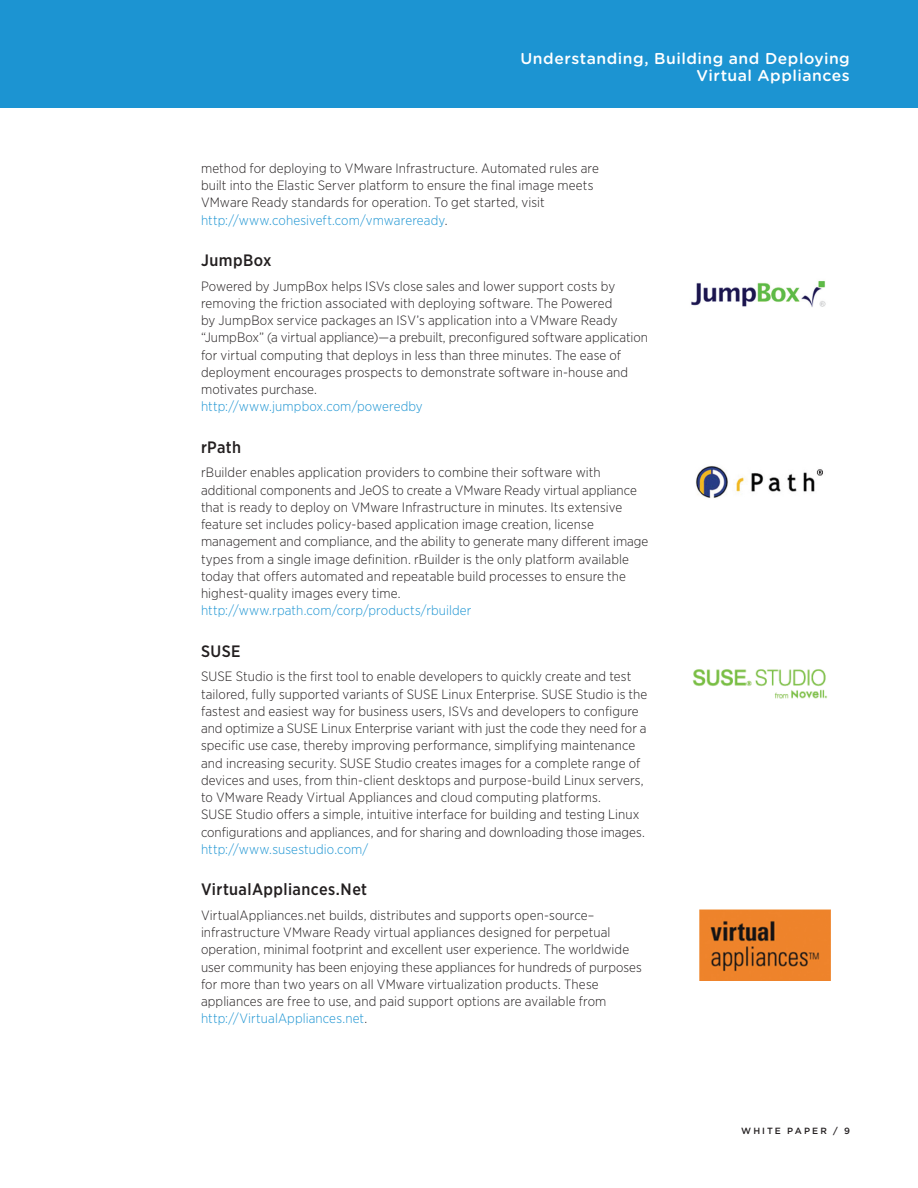
<style>
.page{position:relative;width:918px;height:1188px;background:#fff}
.page>*{position:absolute;margin:0;border:0;box-sizing:border-box;transform-origin:0 0}
._4a_Subhead_1{font:500 16.5px "Gotham Narrow";letter-spacing:.025em;color:#231f20}
.t1{font:500 15.75px/17.2px "Gotham Rounded";letter-spacing:.03em;color:#fff;text-align:right}
._5a_Body{font:300 13.5px/17.2px "Gotham Narrow";letter-spacing:.005em;color:#231f20}
.t2{font:500 9px "Gotham";letter-spacing:.23em;color:#231f20}
.s1{color:#1c94d2}
</style>
<div class="page">
<div style="left:0;top:0;width:918px;height:108px;background:#1c94d2"></div>
<img style="left:691px;top:281px;width:135px;height:26px">
<img style="left:696px;top:466px;width:127px;height:32px">
<img style="left:692px;top:669px;width:135px;height:30px">
<img style="left:699px;top:909px;width:131px;height:72px">
<p class="t1" style="left:520px;top:49px;width:331px">Understanding, Building and Deploying<br>Virtual Appliances</p>
<p class="_5a_Body" style="left:201px;top:159px;width:399px">method for deploying to VMware Infrastructure. Automated rules are built into the Elastic Server platform to ensure the final image meets VMware Ready standards for operation. To get started, visit <span class="s1">http://www.cohesiveft.com/vmwareready</span>.</p>
<p class="_4a_Subhead_1" style="left:201px;top:250px;width:72px">JumpBox</p>
<p class="_5a_Body" style="left:201px;top:277px;width:448px">Powered by JumpBox helps ISVs close sales and lower support costs by removing the friction associated with deploying software. The Powered<br>by JumpBox service packages an ISV’s application into a VMware Ready “JumpBox” (a virtual appliance)—a prebuilt, preconfigured software application for virtual computing that deploys in less than three minutes. The ease of deployment encourages prospects to demonstrate software in-house and motivates purchase.<br><span class="s1">http://www.jumpbox.com/poweredby</span></p>
<p class="_4a_Subhead_1" style="left:201px;top:436px;width:42px">rPath</p>
<p class="_5a_Body" style="left:201px;top:464px;width:449px">rBuilder enables application providers to combine their software with additional components and JeOS to create a VMware Ready virtual appliance that is ready to deploy on VMware Infrastructure in minutes. Its extensive feature set includes policy-based application image creation, license management and compliance, and the ability to generate many different image types from a single image definition. rBuilder is the only platform available today that offers automated and repeatable build processes to ensure the highest-quality images every time. <span class="s1">http://www.rpath.com/corp/products/rbuilder</span></p>
<p class="_4a_Subhead_1" style="left:201px;top:640px;width:41px">SUSE</p>
<p class="_5a_Body" style="left:201px;top:668px;width:448px">SUSE Studio is the first tool to enable developers to quickly create and test tailored, fully supported variants of SUSE Linux Enterprise. SUSE Studio is the fastest and easiest way for business users, ISVs and developers to configure and optimize a SUSE Linux Enterprise variant with just the code they need for a specific use case, thereby improving performance, simplifying maintenance and increasing security. SUSE Studio creates images for a complete range of devices and uses, from thin-client desktops and purpose-build Linux servers, to VMware Ready Virtual Appliances and cloud computing platforms.<br>SUSE Studio offers a simple, intuitive interface for building and testing Linux configurations and appliances, and for sharing and downloading those images. <span class="s1">http://www.susestudio.com/</span></p>
<p class="_4a_Subhead_1" style="left:201px;top:879px;width:168px">VirtualAppliances.Net</p>
<p class="_5a_Body" style="left:201px;top:906px;width:442px">VirtualAppliances.net builds, distributes and supports open-source– infrastructure VMware Ready virtual appliances designed for perpetual operation, minimal footprint and excellent user experience. The worldwide user community has been enjoying these appliances for hundreds of purposes for more than two years on all VMware virtualization products. These appliances are free to use, and paid support options are available from <span class="s1">http://VirtualAppliances.net</span>.</p>
<p class="t2" style="left:741px;top:1125px;width:110px">WHITE PAPER / 9</p>
</div>
